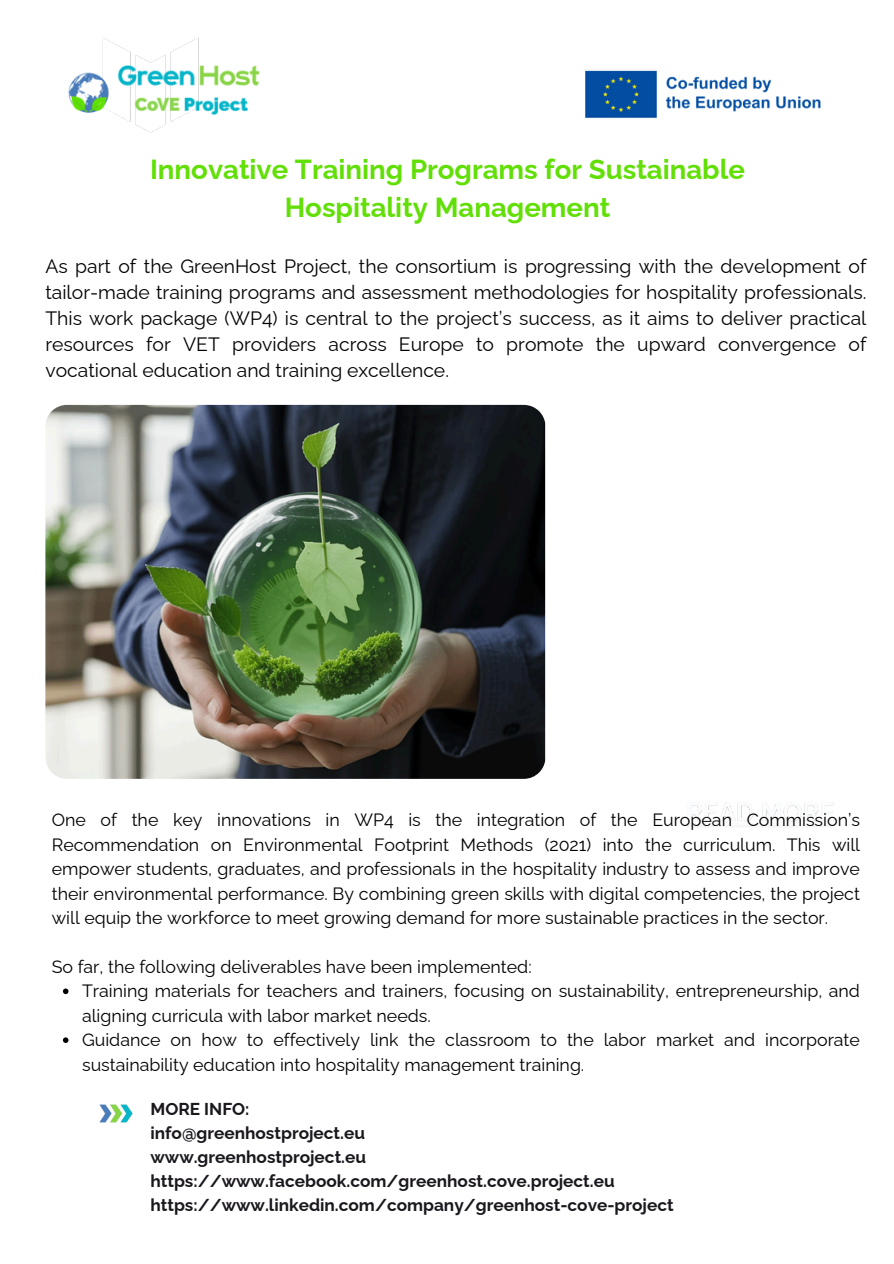
<style>
.page{position:relative;width:894px;height:1264px;background:#fff}
.page>*{position:absolute;margin:0;border:0;box-sizing:border-box;transform-origin:0 0}
.t1{font:700 27.6px/38px "Raleway";color:#61df06;text-align:center}
.t2{font:19.35px/26px "Raleway";color:#000;text-align:justify}
.t3{font:17.85px/24.5px "Raleway";color:#000}
.t4{font:700 17.25px "Raleway";color:#1a171d}
</style>
<div class="page">
<img style="left:45px;top:405px;width:500px;height:373px">
<img style="left:585px;top:69px;width:236px;height:49px">
<img style="left:686px;top:802px;width:149px;height:24px">
<svg style="left:63px;top:988px;width:5px;height:6px"></svg>
<svg style="left:63px;top:1037px;width:5px;height:5px"></svg>
<img style="left:68px;top:37px;width:192px;height:96px">
<img style="left:99px;top:1104px;width:34px;height:19px">
<p class="t1" style="left:150px;top:150px;width:596px">Innovative Training Programs for Sustainable<br>Hospitality Management</p>
<h1 class="t2" style="left:45px;top:253px;width:822px">As part of the GreenHost Project, the consortium is progressing with the development of tailor-made training programs and assessment methodologies for hospitality professionals.<br>This work package (WP4) is central to the project’s success, as it aims to deliver practical resources for VET providers across Europe to promote the upward convergence of vocational education and training excellence.</h1>
<h2 class="t3" style="left:52px;top:807px;width:809px;text-align:justify">One of the key innovations in WP4 is the integration of the European Commission’s Recommendation on Environmental Footprint Methods (2021) into the curriculum. This will empower students, graduates, and professionals in the hospitality industry to assess and improve their environmental performance. By combining green skills with digital competencies, the project will equip the workforce to meet growing demand for more sustainable practices in the sector.</h2>
<h2 class="t3" style="left:52px;top:954px;width:481px">So far, the following deliverables have been implemented:</h2>
<p class="t3" style="left:82px;top:978px;width:779px">Training materials for teachers and trainers, focusing on sustainability, entrepreneurship, and aligning curricula with labor market needs.</p>
<h2 class="t3" style="left:82px;top:1027px;width:779px">Guidance on how to effectively link the classroom to the labor market and incorporate sustainability education into hospitality management training.</h2>
<p class="t4" style="left:150px;top:1099px;width:100px">MORE INFO:</p>
<p class="t4" style="left:150px;top:1123px;width:216px">info@greenhostproject.eu</p>
<p class="t4" style="left:150px;top:1147px;width:217px">www.greenhostproject.eu</p>
<p class="t4" style="left:150px;top:1170px;width:465px">https://www.facebook.com/greenhost.cove.project.eu</p>
<p class="t4" style="left:150px;top:1194px;width:524px">https://www.linkedin.com/company/greenhost-cove-project</p>
</div>
